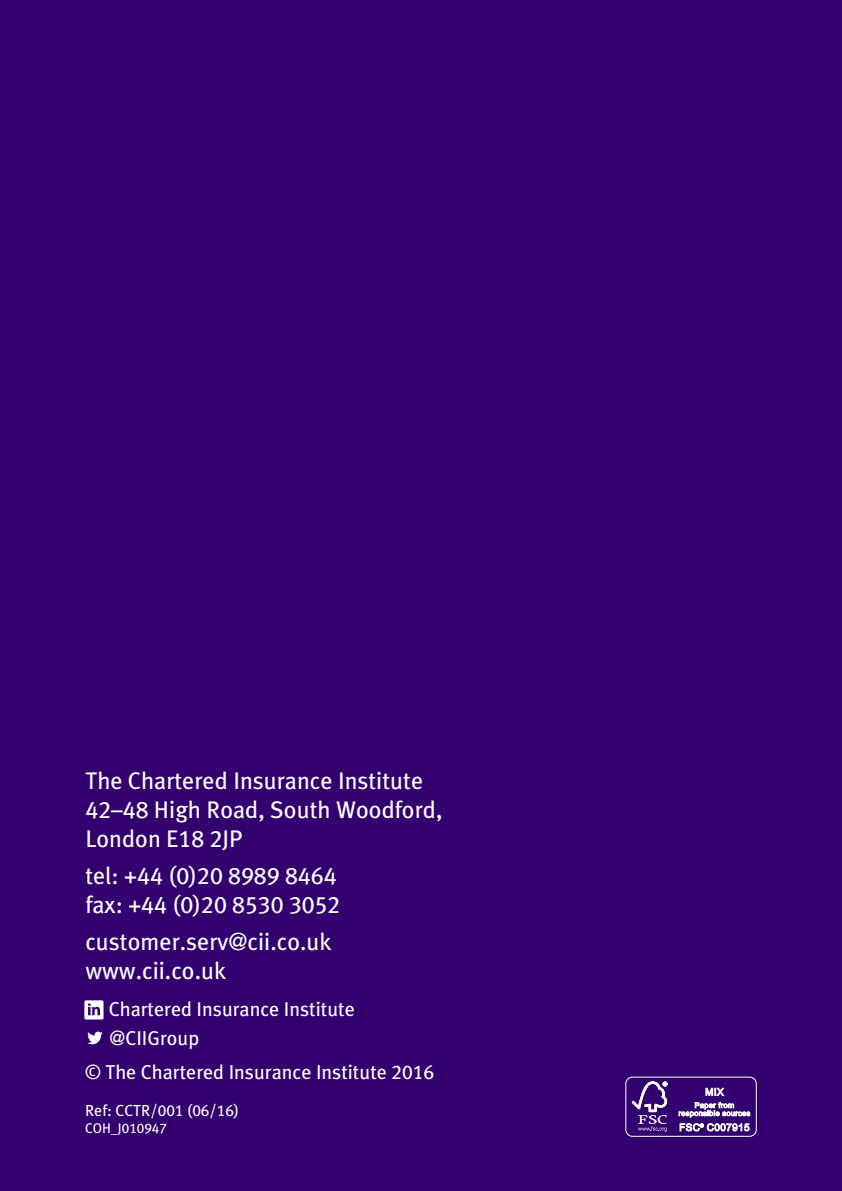
<style>
.page{position:relative;width:842px;height:1191px;background:#33006f}
.page>*{position:absolute;margin:0;border:0;box-sizing:border-box;transform-origin:0 0}
.t1{font:24px/28.8px "Cii Meta Plus";color:#fff}
.t2{font:20px "Cii Meta Plus";color:#fff}
.t3{font:16px "Cii Meta Plus";color:#fff}
.t4{font:14px "Cii Meta Plus";color:#fff}
</style>
<div class="page">
<div style="left:625px;top:1076px;width:132px;height:60px;border:1px solid #fff;border-radius:7px"></div>
<svg style="left:632px;top:1081px;width:35px;height:50px"></svg>
<svg style="left:705px;top:1087px;width:19px;height:9px"></svg>
<svg style="left:679px;top:1102px;width:71px;height:15px"></svg>
<svg style="left:680px;top:1123px;width:69px;height:8px"></svg>
<div style="left:85px;top:1001px;width:18px;height:18px;background:#fff"></div>
<div style="left:85px;top:1000px;width:18px;height:19px;border:1px solid #fff"></div>
<svg style="left:88px;top:1003px;width:12px;height:12px"></svg>
<svg style="left:87px;top:1031px;width:16px;height:13px"></svg>
<p class="t1" style="left:85px;top:766px;width:359px">The Chartered Insurance Institute<br>42–48 High Road, South Woodford,<br>London E18 2JP</p>
<p class="t1" style="left:85px;top:861px;width:257px">tel: +44 (0)20 8989 8464 fax: +44 (0)20 8530 3052</p>
<p class="t1" style="left:85px;top:927px;width:248px">customer.serv@cii.co.uk www.cii.co.uk</p>
<p class="t2" style="left:109px;top:998px;width:248px">Chartered Insurance Institute</p>
<p class="t2" style="left:109px;top:1026px;width:91px">@CIIGroup</p>
<p class="t2" style="left:85px;top:1060px;width:351px">© The Chartered Insurance Institute 2016</p>
<p class="t3" style="left:85px;top:1101px;width:156px">Ref: CCTR/001 (06/16)</p>
<p class="t4" style="left:85px;top:1120px;width:83px">COH_J010947</p>
</div>
